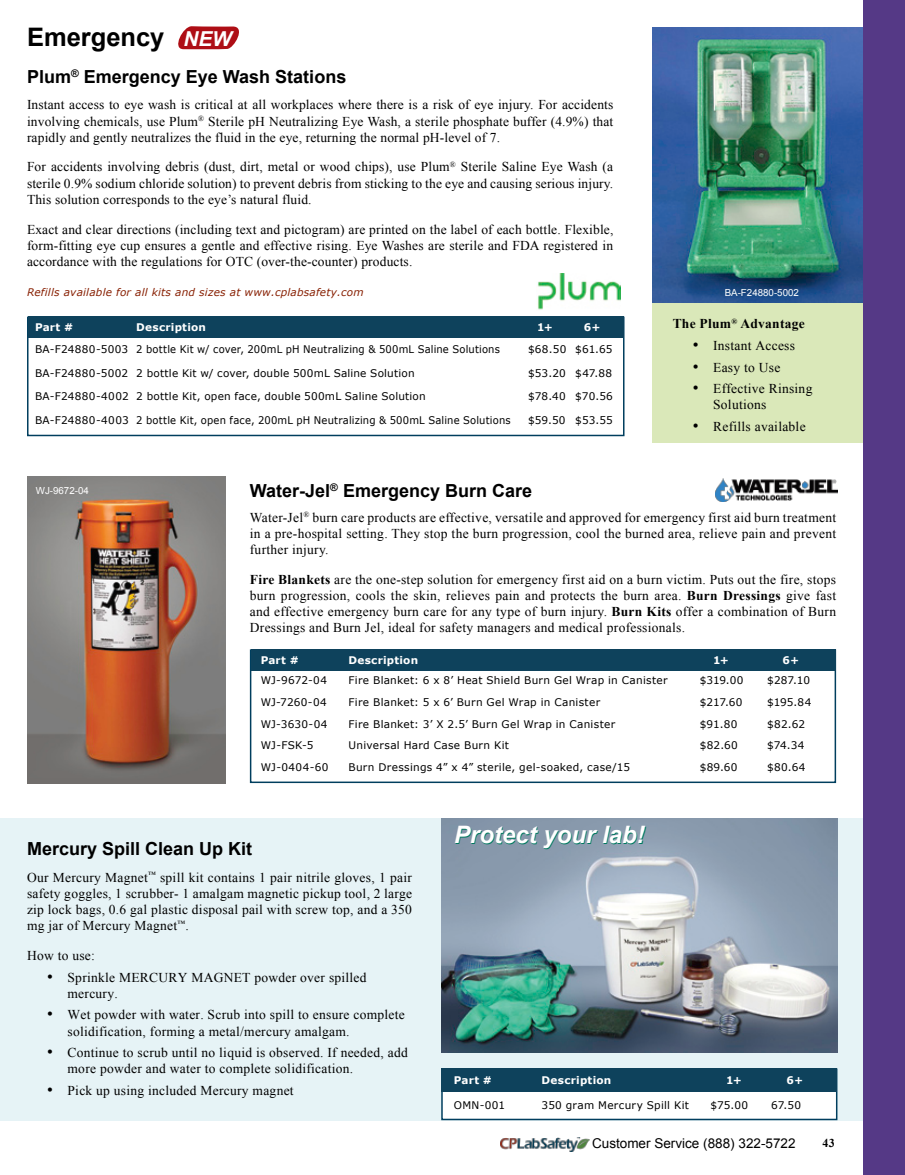
<style>
.page{position:relative;width:905px;height:1175px;background:#fff}
.page>*{position:absolute;margin:0;border:0;box-sizing:border-box;transform-origin:0 0}
.t1{font:700 25.5px "Arial";color:#000}
.t2{font:italic 700 24px "Arial";color:#007a5f}
.t3{font:700 18px "Arial";color:#000}
.t4{font:13.5px/16.2px "Times New Roman";letter-spacing:.02em;color:#000;text-align:justify}
.t5{font:13.5px "Arial";color:#000}
.t6{font:700 13.5px "Times New Roman";letter-spacing:.02em;color:#000}
.t7{font:700 12px "Times New Roman";color:#000}
.t8{font:10.5px "Verdana";letter-spacing:.02em;color:#000}
.t9{font:700 10.5px "Verdana";letter-spacing:.02em;color:#fff}
.t10{font:italic 10.5px "Verdana";letter-spacing:.02em;color:#882104}
.t11{font:9.75px "Arial";color:#fff}
.s1{font-style:italic;font-size:20.55px;color:#fff}
.s2{font-size:16.5px}
.s3{font-weight:700}
</style>
<div class="page">
<div style="left:0;top:818px;width:867px;height:302px;background:#e6f3f6"></div>
<svg style="left:27px;top:316px;width:598px;height:121px"></svg>
<div style="left:28px;top:316px;width:595px;height:22px;background:#0e425c"></div>
<svg style="left:178px;top:26px;width:61px;height:23px"></svg>
<svg style="left:249px;top:649px;width:587px;height:134px"></svg>
<div style="left:251px;top:649px;width:584px;height:22px;background:#0e425c"></div>
<div style="left:652px;top:300px;width:226px;height:143px;background:#dae8b9"></div>
<img style="left:652px;top:27px;width:211px;height:276px">
<img style="left:27px;top:477px;width:198px;height:306px">
<svg style="left:441px;top:1068px;width:397px;height:52px;background:#f0f3f5"></svg>
<div style="left:442px;top:1068px;width:394px;height:24px;background:#0e425c"></div>
<img style="left:441px;top:818px;width:396px;height:234px">
<img style="left:537px;top:273px;width:83px;height:37px">
<img style="left:716px;top:478px;width:121px;height:23px">
<div style="left:863px;top:0;width:41px;height:1174px;background:#553986"></div>
<img style="left:500px;top:1137px;width:89px;height:14px">
<h1 class="t1" style="left:27px;top:20px;width:206px">Emergency <span class="s1">NEW</span></h1>
<h3 class="t3" style="left:27px;top:65px;width:321px">Plum<sup>®</sup> Emergency Eye Wash Stations</h3>
<p class="t4" style="left:27px;top:96px;width:588px">Instant access to eye wash is critical at all workplaces where there is a risk of eye injury. For accidents involving chemicals, use Plum<sup>®</sup> Sterile pH Neutralizing Eye Wash, a sterile phosphate buffer (4.9%) that rapidly and gently neutralizes the fluid in the eye, returning the normal pH-level of 7.</p>
<p class="t4" style="left:27px;top:159px;width:587px">For accidents involving debris (dust, dirt, metal or wood chips), use Plum<sup>®</sup> Sterile Saline Eye Wash (a sterile 0.9% sodium chloride solution) to prevent debris from sticking to the eye and causing serious injury.<br>This solution corresponds to the eye’s natural fluid.</p>
<p class="t4" style="left:27px;top:221px;width:588px">Exact and clear directions (including text and pictogram) are printed on the label of each bottle. Flexible, form-fitting eye cup ensures a gentle and effective rising. Eye Washes are sterile and FDA registered in accordance with the regulations for OTC (over-the-counter) products.</p>
<p class="t10" style="left:27px;top:285px;width:338px">Refills available for all kits and sizes at www.cplabsafety.com</p>
<p class="t9" style="left:35px;top:320px;width:40px">Part #</p>
<p class="t9" style="left:136px;top:320px;width:71px">Description</p>
<p class="t9" style="left:537px;top:320px;width:17px">1+</p>
<p class="t9" style="left:584px;top:320px;width:18px">6+</p>
<p class="t8" style="left:35px;top:342px;width:466px">BA-F24880-5003 2 bottle Kit w/ cover, 200mL pH Neutralizing &amp; 500mL Saline Solutions</p>
<p class="t8" style="left:528px;top:342px;width:86px">$68.50 $61.65</p>
<p class="t8" style="left:35px;top:366px;width:381px">BA-F24880-5002 2 bottle Kit w/ cover, double 500mL Saline Solution</p>
<p class="t8" style="left:528px;top:366px;width:86px">$53.20 $47.88</p>
<p class="t8" style="left:35px;top:390px;width:392px">BA-F24880-4002 2 bottle Kit, open face, double 500mL Saline Solution</p>
<p class="t8" style="left:528px;top:390px;width:86px">$78.40 $70.56</p>
<p class="t8" style="left:35px;top:413px;width:477px">BA-F24880-4003 2 bottle Kit, open face, 200mL pH Neutralizing &amp; 500mL Saline Solutions</p>
<p class="t8" style="left:528px;top:413px;width:86px">$59.50 $53.55</p>
<p class="t11" style="left:36px;top:484px;width:55px">WJ-9672-04</p>
<h3 class="t3" style="left:250px;top:478px;width:284px">Water-Jel<sup>®</sup> Emergency Burn Care</h3>
<p class="t11" style="left:724px;top:286px;width:76px">BA-F24880-5002</p>
<p class="t6" style="left:672px;top:314px;width:134px">The Plum<sup>®</sup> Advantage</p>
<p class="t4" style="left:693px;top:337px;width:104px"><span class="s2">•</span> Instant Access</p>
<p class="t4" style="left:693px;top:359px;width:89px"><span class="s2">•</span> Easy to Use</p>
<p class="t4" style="left:713px;top:380px;width:101px;text-indent:-20px"><span class="s2">•</span> Effective Rinsing<br>Solutions</p>
<p class="t4" style="left:693px;top:418px;width:114px"><span class="s2">•</span> Refills available</p>
<p class="t4" style="left:250px;top:508px;width:587px">Water-Jel<sup>®</sup> burn care products are effective, versatile and approved for emergency first aid burn treatment in a pre-hospital setting. They stop the burn progression, cool the burned area, relieve pain and prevent further injury.</p>
<p class="t4" style="left:250px;top:571px;width:587px"><span class="s3">Fire Blankets</span> are the one-step solution for emergency first aid on a burn victim. Puts out the fire, stops burn progression, cools the skin, relieves pain and protects the burn area. <span class="s3">Burn Dressings</span> give fast and effective emergency burn care for any type of burn injury. <span class="s3">Burn Kits</span> offer a combination of Burn Dressings and Burn Jel, ideal for safety managers and medical professionals.</p>
<p class="t9" style="left:261px;top:653px;width:40px">Part #</p>
<p class="t9" style="left:348px;top:653px;width:71px">Description</p>
<p class="t9" style="left:713px;top:653px;width:17px">1+</p>
<p class="t9" style="left:782px;top:653px;width:18px">6+</p>
<p class="t8" style="left:261px;top:674px;width:68px">WJ-9672-04</p>
<p class="t8" style="left:348px;top:674px;width:320px">Fire Blanket: 6 x 8’ Heat Shield Burn Gel Wrap in Canister</p>
<p class="t8" style="left:699px;top:674px;width:45px">$319.00</p>
<p class="t8" style="left:767px;top:674px;width:44px">$287.10</p>
<p class="t8" style="left:261px;top:695px;width:68px">WJ-7260-04</p>
<p class="t8" style="left:348px;top:695px;width:253px">Fire Blanket: 5 x 6’ Burn Gel Wrap in Canister</p>
<p class="t8" style="left:699px;top:695px;width:44px">$217.60</p>
<p class="t8" style="left:767px;top:695px;width:46px">$195.84</p>
<p class="t8" style="left:261px;top:717px;width:68px">WJ-3630-04</p>
<p class="t8" style="left:348px;top:717px;width:268px">Fire Blanket: 3’ X 2.5’ Burn Gel Wrap in Canister</p>
<p class="t8" style="left:699px;top:717px;width:39px">$91.80</p>
<p class="t8" style="left:767px;top:717px;width:39px">$82.62</p>
<p class="t8" style="left:261px;top:738px;width:54px">WJ-FSK-5</p>
<p class="t8" style="left:348px;top:738px;width:162px">Universal Hard Case Burn Kit</p>
<p class="t8" style="left:699px;top:738px;width:40px">$82.60</p>
<p class="t8" style="left:767px;top:738px;width:39px">$74.34</p>
<p class="t8" style="left:261px;top:760px;width:69px">WJ-0404-60</p>
<p class="t8" style="left:348px;top:760px;width:283px">Burn Dressings 4” x 4” sterile, gel-soaked, case/15</p>
<p class="t8" style="left:699px;top:760px;width:39px">$89.60</p>
<p class="t8" style="left:767px;top:760px;width:40px">$80.64</p>
<h3 class="t3" style="left:27px;top:837px;width:227px">Mercury Spill Clean Up Kit</h3>
<h2 class="t2" style="left:455px;top:820px;width:192px">Protect your lab!</h2>
<p class="t4" style="left:27px;top:868px;width:386px">Our Mercury Magnet<sup>™</sup> spill kit contains 1 pair nitrile gloves, 1 pair safety goggles, 1 scrubber- 1 amalgam magnetic pickup tool, 2 large zip lock bags, 0.6 gal plastic disposal pail with screw top, and a 350 mg jar of Mercury Magnet<sup>™</sup>.</p>
<p class="t4" style="left:27px;top:947px;width:69px">How to use:</p>
<p class="t4" style="left:68px;top:968px;width:300px;text-indent:-20px"><span class="s2">•</span> Sprinkle MERCURY MAGNET powder over spilled mercury.</p>
<p class="t4" style="left:68px;top:1006px;width:339px;text-indent:-20px"><span class="s2">•</span> Wet powder with water. Scrub into spill to ensure complete solidification, forming a metal/mercury amalgam.</p>
<p class="t4" style="left:68px;top:1044px;width:342px;text-indent:-20px"><span class="s2">•</span> Continue to scrub until no liquid is observed. If needed, add more powder and water to complete solidification.</p>
<p class="t4" style="left:47px;top:1082px;width:248px"><span class="s2">•</span> Pick up using included Mercury magnet</p>
<p class="t9" style="left:454px;top:1073px;width:40px">Part #</p>
<p class="t9" style="left:541px;top:1073px;width:71px">Description</p>
<p class="t9" style="left:726px;top:1073px;width:17px">1+</p>
<p class="t9" style="left:786px;top:1073px;width:18px">6+</p>
<p class="t8" style="left:454px;top:1098px;width:53px">OMN-001</p>
<p class="t8" style="left:541px;top:1098px;width:149px">350 gram Mercury Spill Kit</p>
<p class="t8" style="left:710px;top:1098px;width:39px">$75.00</p>
<p class="t8" style="left:771px;top:1098px;width:31px">67.50</p>
<p class="t5" style="left:592px;top:1134px;width:205px">Customer Service (888) 322-5722</p>
<p class="t7" style="left:822px;top:1134px;width:14px">43</p>
</div>
